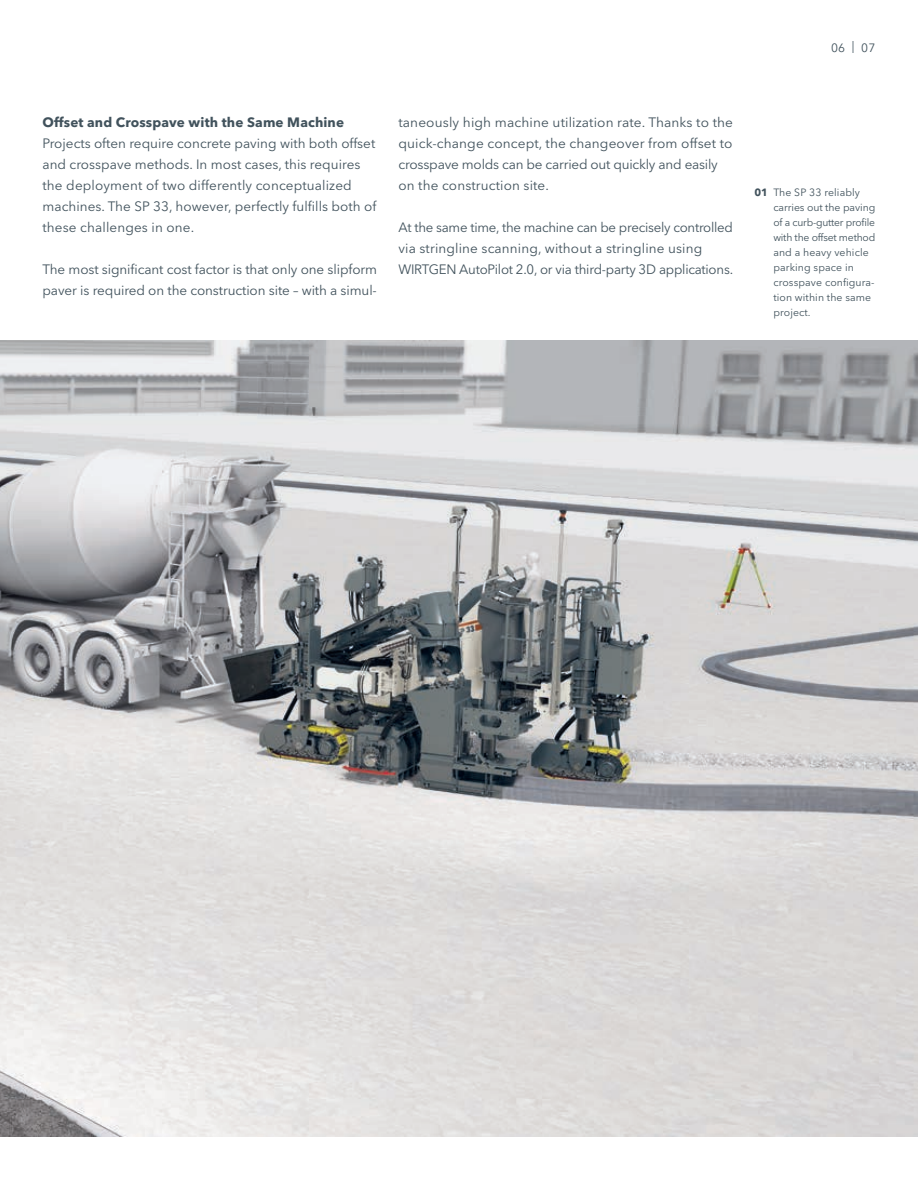
<style>
.page{position:relative;width:918px;height:1188px;background:#fff}
.page>*{position:absolute;margin:0;border:0;box-sizing:border-box;transform-origin:0 0}
.t1{font:13.5px/21px "Avenir Next LT Pro";color:#41525c}
.t2{font:700 13.5px "Avenir Next LT Pro";letter-spacing:.01em;color:#41525c}
.t3{font:12px "Avenir Next LT Pro";color:#41525c}
.t4{font:10.5px/15px "Avenir Next LT Pro";letter-spacing:.01em;color:#41525c}
.s1{font-weight:700}
</style>
<div class="page">
<img style="left:0;top:340px;width:918px;height:797px">
<p class="t3" style="left:831px;top:40px;width:46px">06 | 07</p>
<p class="t2" style="left:43px;top:114px;width:303px">Offset and Crosspave with the Same Machine</p>
<p class="t1" style="left:43px;top:133px;width:335px">Projects often require concrete paving with both offset and crosspave methods. In most cases, this requires the deployment of two differently conceptualized machines. The SP 33, however, perfectly fulfills both of these challenges in one.</p>
<p class="t1" style="left:43px;top:259px;width:336px">The most significant cost factor is that only one slipform paver is required on the construction site – with a simul-</p>
<p class="t1" style="left:398px;top:112px;width:336px">taneously high machine utilization rate. Thanks to the quick-change concept, the changeover from offset to crosspave molds can be carried out quickly and easily on the construction site.</p>
<p class="t1" style="left:398px;top:217px;width:336px">At the same time, the machine can be precisely controlled via stringline scanning, without a stringline using<br>WIRTGEN AutoPilot 2.0, or via third-party 3D applications.</p>
<p class="t4" style="left:773px;top:185px;width:104px;text-indent:-19px"><span class="s1">01</span> The SP 33 reliably carries out the paving of a curb-gutter profile with the offset method and a heavy vehicle parking space in crosspave configura&shy;tion within the same project.</p>
</div>
